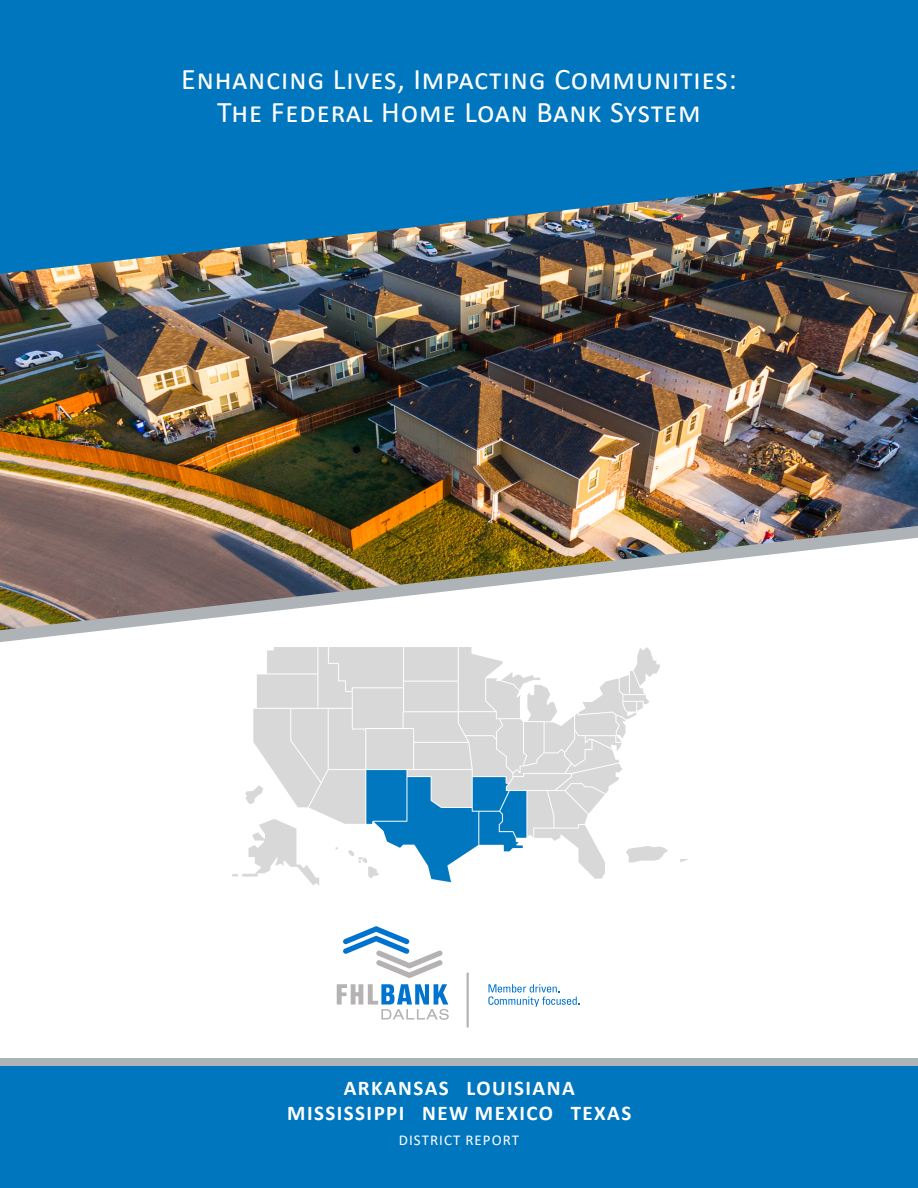
<style>
.page{position:relative;width:918px;height:1188px;background:#fff}
.page>*{position:absolute;margin:0;border:0;box-sizing:border-box;transform-origin:0 0}
.t1{font:30px "Calibri";letter-spacing:.03em;color:#fff}
.t2{font:700 21px "Calibri";letter-spacing:.07em;color:#fff}
.t3{font:15px "Calibri";letter-spacing:.07em;color:#fff}
</style>
<div class="page">
<img style="left:0;top:274px;width:918px;height:252px">
<svg style="left:0;top:0;width:918px;height:274px;background:#1371aa"></svg>
<img style="left:0;top:526px;width:918px;height:116px">
<div style="left:0;top:1062px;width:918px;height:126px;background:#0076be"></div>
<div style="left:0;top:1059px;width:918px;height:7px;background:#aeb3b8"></div>
<img style="left:227px;top:635px;width:464px;height:251px">
<svg style="left:488px;top:984px;width:92px;height:23px"></svg>
<svg style="left:337px;top:984px;width:112px;height:36px"></svg>
<svg style="left:343px;top:926px;width:100px;height:52px"></svg>
<hr style="left:467px;top:973px;width:2px;height:54px;background:#b4b2b2">
<p class="t1" style="left:181px;top:58px;width:557px">Enhancing Lives, Impacting Communities:</p>
<p class="t1" style="left:217px;top:91px;width:485px">The Federal Home Loan Bank System</p>
<p class="t2" style="left:344px;top:1073px;width:233px">ARKANSAS LOUISIANA</p>
<p class="t2" style="left:287px;top:1098px;width:346px">MISSISSIPPI NEW MEXICO TEXAS</p>
<p class="t3" style="left:399px;top:1129px;width:122px">DISTRICT REPORT</p>
</div>
